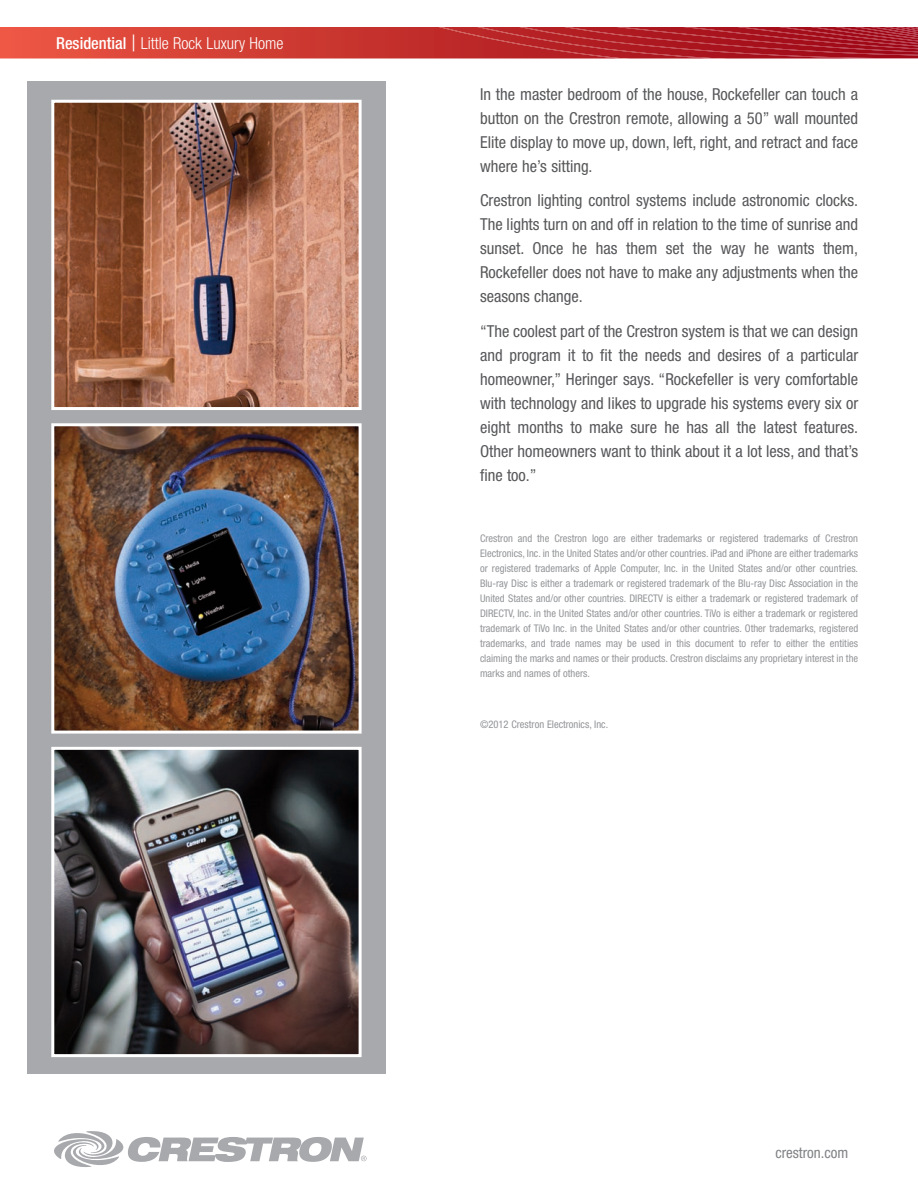
<style>
.page{position:relative;width:918px;height:1188px;background:#fff}
.page>*{position:absolute;margin:0;border:0;box-sizing:border-box;transform-origin:0 0}
.t1{font:condensed 16.5px/24px "Helvetica Neue";color:#57585a;text-align:justify}
.t2{font:300 condensed 16.5px "Helvetica Neue";color:#fff}
.t3{font:condensed 15px "Helvetica Neue";color:#808285}
.t4{font:condensed 10.5px/15px "Helvetica Neue";color:#939598;text-align:justify}
.s1{font-weight:500}
.s2{font-stretch:expanded;font-size:22.5px}
</style>
<div class="page">
<svg style="left:54px;top:1131px;width:313px;height:36px"></svg>
<svg style="left:0;top:27px;width:918px;height:32px;background:#c33433"></svg>
<div style="left:27px;top:81px;width:359px;height:992px;background:#a8a9ad"></div>
<img style="left:55px;top:427px;width:303px;height:303px">
<div style="left:51px;top:423px;width:311px;height:311px;border:3px solid #fff"></div>
<img style="left:55px;top:104px;width:303px;height:302px">
<div style="left:51px;top:100px;width:311px;height:310px;border:3px solid #fff"></div>
<img style="left:55px;top:751px;width:303px;height:302px">
<div style="left:51px;top:747px;width:311px;height:310px;border:3px solid #fff"></div>
<h1 class="t2" style="left:56px;top:37px;width:229px"><span class="s1">Residential</span> <span class="s2">|</span> Little Rock Luxury Home</h1>
<h1 class="t1" style="left:480px;top:83px;width:380px">In the master bedroom of the house, Rockefeller can touch a button on the Crestron remote, allowing a 50” wall mounted Elite display to move up, down, left, right, and retract and face where he’s sitting.</h1>
<p class="t1" style="left:480px;top:190px;width:380px">Crestron lighting control systems include astronomic clocks.<br>The lights turn on and off in relation to the time of sunrise and sunset. Once he has them set the way he wants them, Rockefeller does not have to make any adjustments when the seasons change.</p>
<p class="t1" style="left:480px;top:321px;width:380px">“The coolest part of the Crestron system is that we can design and program it to fit the needs and desires of a particular homeowner,” Heringer says. “Rockefeller is very comfortable with technology and likes to upgrade his systems every six or eight months to make sure he has all the latest features.<br>Other homeowners want to think about it a lot less, and that’s fine too.”</p>
<p class="t4" style="left:480px;top:531px;width:380px">Crestron and the Crestron logo are either trademarks or registered trademarks of Crestron Electronics, Inc. in the United States and/or other countries. iPad and iPhone are either trademarks or registered trademarks of Apple Computer, Inc. in the United States and/or other countries.<br>Blu-ray Disc is either a trademark or registered trademark of the Blu-ray Disc Association in the United States and/or other countries. DIRECTV is either a trademark or registered trademark of DIRECTV, Inc. in the United States and/or other countries. TiVo is either a trademark or registered trademark of TiVo Inc. in the United States and/or other countries. Other trademarks, registered trademarks, and trade names may be used in this document to refer to either the entities claiming the marks and names or their products. Crestron disclaims any proprietary interest in the marks and names of others.</p>
<p class="t4" style="left:480px;top:718px;width:130px">©2012 Crestron Electronics, Inc.</p>
<h2 class="t3" style="left:775px;top:1148px;width:75px">crestron.com</h2>
</div>
